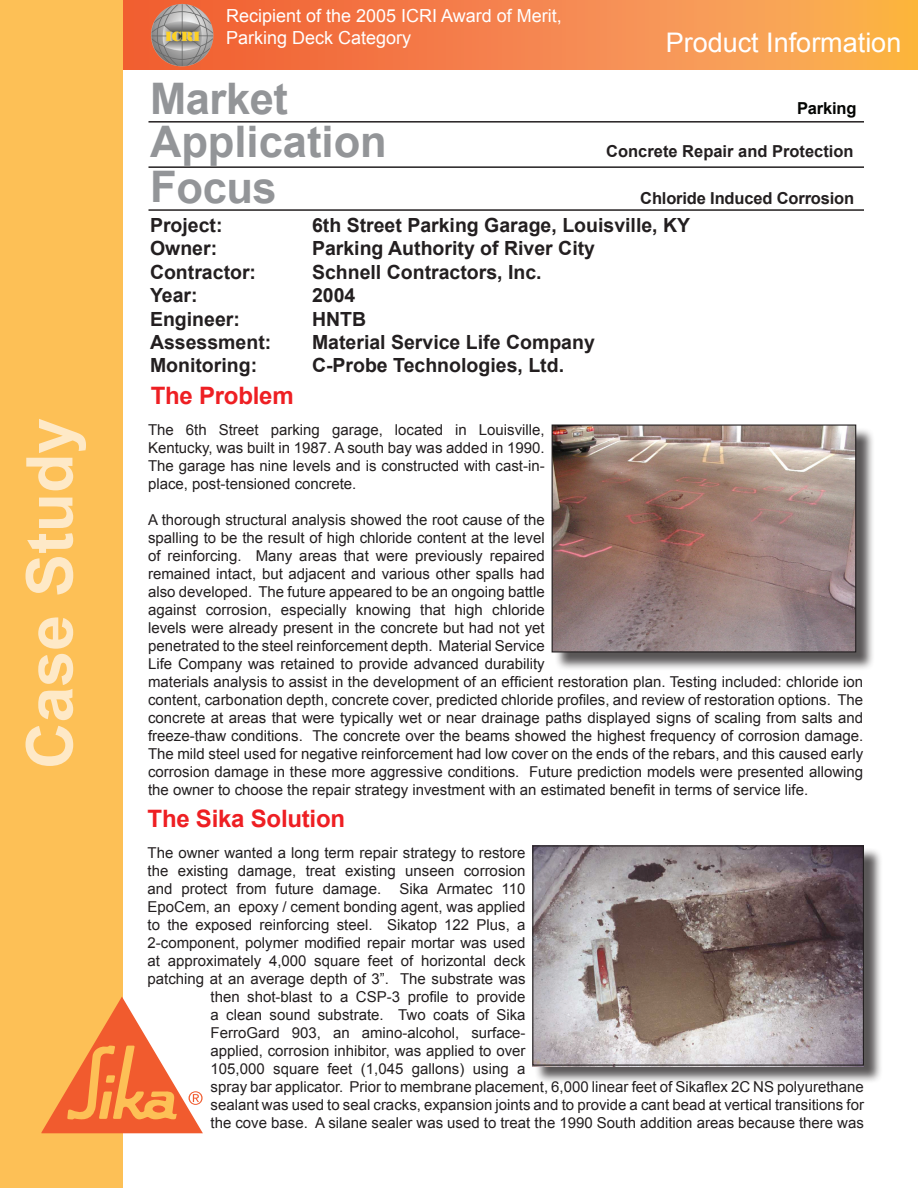
<style>
.page{position:relative;width:918px;height:1188px;background:#fff}
.page>*{position:absolute;margin:0;border:0;box-sizing:border-box;transform-origin:0 0}
.t1{font:700 64.5px "Arial";color:#fee9c7}
.t2{font:700 43.5px "Arial";color:#939598}
.t3{font:27px "Arial";color:#fff}
.t4{font:700 24px "Arial";letter-spacing:-.01em;color:#ee1f23}
.t5{font:700 19.5px "Arial";color:#231f20}
.t6{font:18px/21.6px "Arial";color:#fff}
.t7{font:700 16.5px "Arial";color:#231f20}
.t8{font:700 16.5px "Arial";letter-spacing:-.01em;color:#040503}
.t9{font:15px/18px "Arial";color:#231f20;text-align:justify}
</style>
<div class="page">
<svg style="left:123px;top:0;width:795px;height:69px;background:#f2894c"></svg>
<div style="left:0;top:0;width:123px;height:1188px;background:#fdc056"></div>
<hr style="left:148px;top:121px;width:716px;height:2px;background:#231f20">
<hr style="left:148px;top:166px;width:716px;height:2px;background:#231f20">
<hr style="left:148px;top:209px;width:716px;height:2px;background:#231f20">
<img style="left:151px;top:4px;width:29px;height:43px">
<svg style="left:41px;top:997px;width:162px;height:136px"></svg>
<div style="left:554px;top:427px;width:327px;height:250px;background:#231f20;opacity:.75"></div>
<img style="left:554px;top:426px;width:300px;height:224px">
<div style="left:552px;top:424px;width:304px;height:228px;border:1px solid #231f20"></div>
<div style="left:535px;top:848px;width:354px;height:243px;background:#231f20;opacity:.75"></div>
<img style="left:534px;top:847px;width:328px;height:217px">
<div style="left:532px;top:845px;width:332px;height:221px;border:1px solid #231f20"></div>
<h1 class="t1" style="left:7px;top:769px;width:353px;rotate:-90deg">Case Study</h1>
<p class="t6" style="left:226px;top:5px;width:337px">Recipient of the 2005 ICRI Award of Merit,<br>Parking Deck Category</p>
<h2 class="t2" style="left:150px;top:70px;width:140px">Market</h2>
<h2 class="t2" style="left:150px;top:113px;width:238px">Application</h2>
<h2 class="t2" style="left:150px;top:160px;width:128px">Focus</h2>
<h3 class="t3" style="left:666px;top:25px;width:237px">Product Information</h3>
<p class="t8" style="left:797px;top:97px;width:61px">Parking</p>
<p class="t7" style="left:606px;top:140px;width:249px">Concrete Repair and Protection</p>
<p class="t7" style="left:640px;top:187px;width:216px">Chloride Induced Corrosion</p>
<h3 class="t5" style="left:150px;top:212px;width:74px">Project:</h3>
<h3 class="t5" style="left:312px;top:212px;width:380px">6th Street Parking Garage, Louisville, KY</h3>
<h3 class="t5" style="left:150px;top:236px;width:69px">Owner:</h3>
<h3 class="t5" style="left:312px;top:236px;width:285px">Parking Authority of River City</h3>
<h3 class="t5" style="left:150px;top:259px;width:108px">Contractor:</h3>
<h3 class="t5" style="left:312px;top:259px;width:231px">Schnell Contractors, Inc.</h3>
<h3 class="t5" style="left:150px;top:282px;width:49px">Year:</h3>
<h3 class="t5" style="left:312px;top:282px;width:45px">2004</h3>
<h3 class="t5" style="left:150px;top:306px;width:91px">Engineer:</h3>
<h3 class="t5" style="left:312px;top:306px;width:56px">HNTB</h3>
<h3 class="t5" style="left:150px;top:329px;width:123px">Assessment:</h3>
<h3 class="t5" style="left:312px;top:329px;width:284px">Material Service Life Company</h3>
<h3 class="t5" style="left:150px;top:353px;width:109px">Monitoring:</h3>
<h3 class="t5" style="left:312px;top:353px;width:254px">C-Probe Technologies, Ltd.</h3>
<h3 class="t4" style="left:151px;top:380px;width:144px">The Problem</h3>
<p class="t9" style="left:148px;top:421px;width:398px">The 6th Street parking garage, located in Louisville, Kentucky, was built in 1987. A south bay was added in 1990.<br>The garage has nine levels and is constructed with cast-in&shy;place, post-tensioned concrete.</p>
<p class="t9" style="left:148px;top:511px;width:717px;text-align:left">A thorough structural analysis showed the root cause of the<br>spalling to be the result of high chloride content at the level<br>of reinforcing. Many areas that were previously repaired<br>remained intact, but adjacent and various other spalls had<br>also developed. The future appeared to be an ongoing battle<br>against corrosion, especially knowing that high chloride<br>levels were already present in the concrete but had not yet<br>penetrated to the steel reinforcement depth. Material Service<br>Life Company was retained to provide advanced durability<br>materials analysis to assist in the development of an efficient restoration plan. Testing included: chloride ion content, carbonation depth, concrete cover, predicted chloride profiles, and review of restoration options. The concrete at areas that were typically wet or near drainage paths displayed signs of scaling from salts and freeze-thaw conditions. The concrete over the beams showed the highest frequency of corrosion damage.<br>The mild steel used for negative reinforcement had low cover on the ends of the rebars, and this caused early corrosion damage in these more aggressive conditions. Future prediction models were presented allowing the owner to choose the repair strategy investment with an estimated benefit in terms of service life.</p>
<h3 class="t4" style="left:148px;top:803px;width:199px">The Sika Solution</h3>
<p class="t9" style="left:148px;top:844px;width:379px">The owner wanted a long term repair strategy to restore</p>
<p class="t9" style="left:148px;top:862px;width:379px">the existing damage, treat existing unseen corrosion</p>
<p class="t9" style="left:148px;top:880px;width:379px">and protect from future damage. Sika Armatec 110</p>
<p class="t9" style="left:148px;top:898px;width:379px">EpoCem, an epoxy / cement bonding agent, was applied</p>
<p class="t9" style="left:148px;top:916px;width:379px">to the exposed reinforcing steel. Sikatop 122 Plus, a</p>
<p class="t9" style="left:148px;top:934px;width:379px">2-component, polymer modified repair mortar was used</p>
<p class="t9" style="left:148px;top:952px;width:379px">at approximately 4,000 square feet of horizontal deck</p>
<p class="t9" style="left:148px;top:970px;width:379px">patching at an average depth of 3”. The substrate was</p>
<p class="t9" style="left:211px;top:988px;width:317px">then shot-blast to a CSP-3 profile to provide</p>
<p class="t9" style="left:211px;top:1006px;width:317px">a clean sound substrate. Two coats of Sika</p>
<p class="t9" style="left:211px;top:1024px;width:317px">FerroGard 903, an amino-alcohol, surface-</p>
<p class="t9" style="left:211px;top:1042px;width:317px">applied, corrosion inhibitor, was applied to over</p>
<p class="t9" style="left:211px;top:1060px;width:317px">105,000 square feet (1,045 gallons) using a</p>
<p class="t9" style="left:211px;top:1078px;width:655px">spray bar applicator. Prior to membrane placement, 6,000 linear feet of Sikaflex 2C NS polyurethane</p>
<p class="t9" style="left:211px;top:1096px;width:655px">sealant was used to seal cracks, expansion joints and to provide a cant bead at vertical transitions for</p>
<p class="t9" style="left:211px;top:1114px;width:655px">the cove base. A silane sealer was used to treat the 1990 South addition areas because there was</p>
</div>
